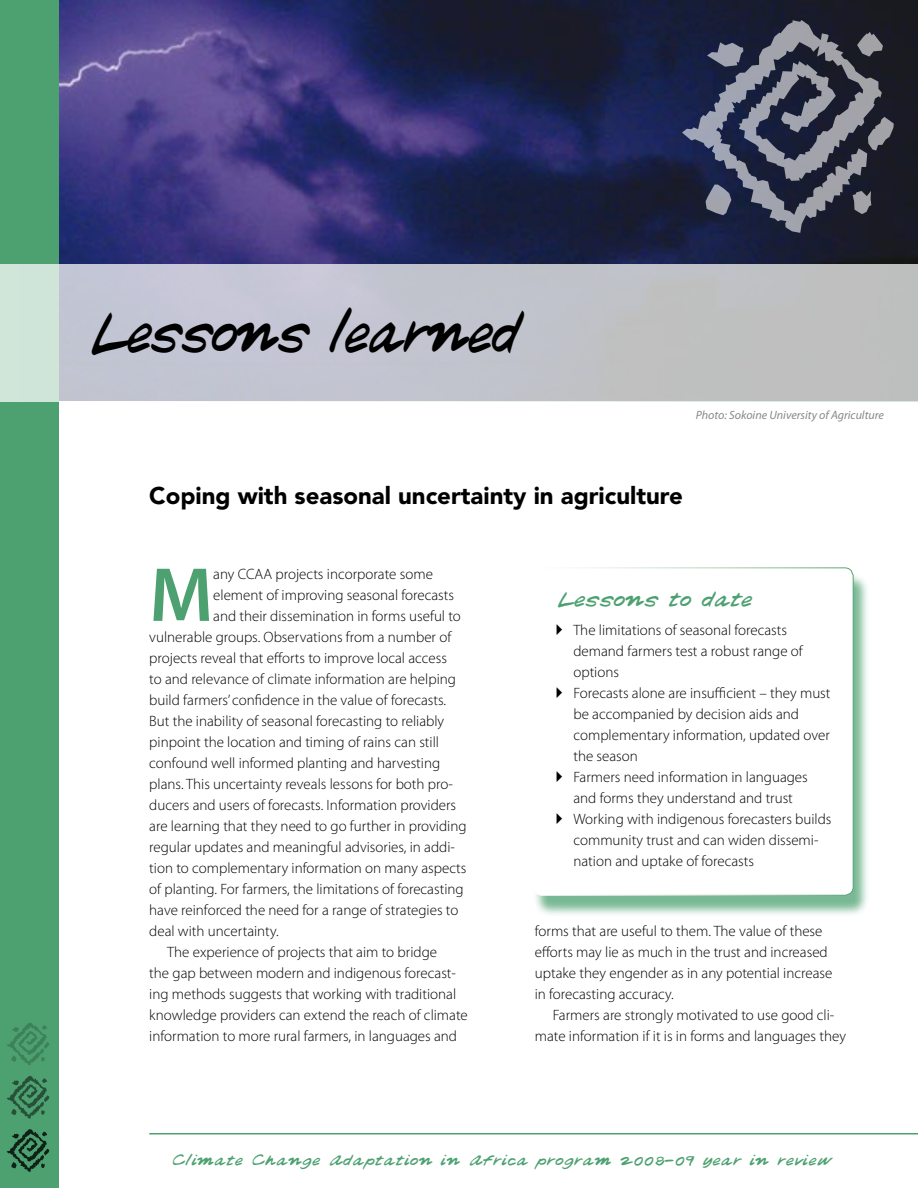
<style>
.page{position:relative;width:918px;height:1188px;background:#fff}
.page>*{position:absolute;margin:0;border:0;box-sizing:border-box;transform-origin:0 0}
.body_no_indent_with{font:600 77.25px "Myriad Pro";color:#4da171}
.t1{font:57.6px "Lesleys Hand";letter-spacing:-.07em;color:#000;scale:.83 1}
.heading_1{font:900 24px "Avenir";color:#000}
.Callout{font:21px "Lesleys Hand";letter-spacing:-.03em;color:#4da171}
.body_no_indent_with-2{font:300 15px "Myriad Pro";color:#000}
.body_indent{font:300 15px/21px "Myriad Pro";color:#000}
.Body_bullets{font:300 15px/21px "Myriad Pro";color:#000}
.t2{font:15px "Lesleys Hand";letter-spacing:.01em;color:#4da171}
.t3{font:italic 12px "Myriad Pro";color:#87888a}
</style>
<div class="page">
<img style="left:58px;top:0;width:860px;height:264px">
<div style="left:0;top:0;width:58px;height:1188px;background:#4da171"></div>
<svg style="left:0;top:264px;width:918px;height:137px;background:#c1c4cb"></svg>
<svg style="left:682px;top:20px;width:212px;height:213px;background:#45495c"></svg>
<svg style="left:7px;top:1129px;width:42px;height:43px"></svg>
<svg style="left:7px;top:1076px;width:42px;height:43px"></svg>
<svg style="left:7px;top:1023px;width:42px;height:42px"></svg>
<hr style="left:149px;top:1133px;width:769px;height:2px;background:#4da171">
<div style="left:533px;top:572px;width:336px;height:345px;background:#4da171;opacity:.75"></div>
<div style="left:534px;top:568px;width:319px;height:327px;background:#fff;border-radius:9px"></div>
<div style="left:533px;top:567px;width:321px;height:329px;border:1px solid #fff;border-radius:9px"></div>
<p class="t1" style="left:86px;top:287px;width:524px">Lessons learned</p>
<p class="t3" style="left:696px;top:408px;width:190px">Photo: Sokoine University of Agriculture</p>
<p class="heading_1" style="left:149px;top:482px;width:535px">Coping with seasonal uncertainty in agriculture</p>
<p class="body_no_indent_with" style="left:149px;top:546px;width:65px">M</p>
<p class="body_no_indent_with-2" style="left:213px;top:565px;width:221px">any CCAA projects incorporate some</p>
<p class="body_no_indent_with-2" style="left:213px;top:586px;width:242px">element of improving seasonal forecasts</p>
<p class="body_no_indent_with-2" style="left:213px;top:607px;width:249px">and their dissemination in forms useful to</p>
<p class="body_no_indent_with-2" style="left:149px;top:628px;width:303px">vulnerable groups. Observations from a number of</p>
<p class="body_no_indent_with-2" style="left:149px;top:649px;width:299px">projects reveal that efforts to improve local access</p>
<p class="body_no_indent_with-2" style="left:149px;top:670px;width:308px">to and relevance of climate information are helping</p>
<p class="body_no_indent_with-2" style="left:149px;top:691px;width:298px">build farmers’ confidence in the value of forecasts.</p>
<p class="body_no_indent_with-2" style="left:149px;top:712px;width:296px">But the inability of seasonal forecasting to reliably</p>
<p class="body_no_indent_with-2" style="left:149px;top:733px;width:291px">pinpoint the location and timing of rains can still</p>
<p class="body_no_indent_with-2" style="left:149px;top:754px;width:292px">confound well informed planting and harvesting</p>
<p class="body_no_indent_with-2" style="left:149px;top:775px;width:305px">plans. This uncertainty reveals lessons for both pro-</p>
<p class="body_no_indent_with-2" style="left:149px;top:796px;width:308px">ducers and users of forecasts. Information providers</p>
<p class="body_no_indent_with-2" style="left:149px;top:817px;width:319px">are learning that they need to go further in providing</p>
<p class="body_no_indent_with-2" style="left:149px;top:838px;width:307px">regular updates and meaningful advisories, in addi-</p>
<p class="body_no_indent_with-2" style="left:149px;top:859px;width:319px">tion to complementary information on many aspects</p>
<p class="body_no_indent_with-2" style="left:149px;top:880px;width:316px">of planting. For farmers, the limitations of forecasting</p>
<p class="body_no_indent_with-2" style="left:149px;top:901px;width:311px">have reinforced the need for a range of strategies to</p>
<p class="body_no_indent_with-2" style="left:149px;top:922px;width:131px">deal with uncertainty.</p>
<p class="body_indent" style="left:149px;top:941px;width:320px;text-indent:18px">The experience of projects that aim to bridge<br>the gap between modern and indigenous forecast&shy;ing methods suggests that working with traditional knowledge providers can extend the reach of climate information to more rural farmers, in languages and</p>
<p class="Callout" style="left:555px;top:582px;width:198px">Lessons to date</p>
<p class="Body_bullets" style="left:573px;top:620px;width:231px">The limitations of seasonal forecasts demand farmers test a robust range of options</p>
<p class="Body_bullets" style="left:573px;top:683px;width:259px">Forecasts alone are insufficient – they must be accompanied by decision aids and complementary information, updated over the season</p>
<p class="Body_bullets" style="left:573px;top:767px;width:236px">Farmers need information in languages and forms they understand and trust</p>
<p class="Body_bullets" style="left:573px;top:809px;width:260px">Working with indigenous forecasters builds community trust and can widen dissemi&shy;nation and uptake of forecasts</p>
<p class="body_indent" style="left:535px;top:920px;width:299px">forms that are useful to them. The value of these efforts may lie as much in the trust and increased uptake they engender as in any potential increase in forecasting accuracy.</p>
<p class="body_indent" style="left:535px;top:1004px;width:313px;text-align:center">Farmers are strongly motivated to use good cli&shy;mate information if it is in forms and languages they</p>
<p class="t2" style="left:171px;top:1148px;width:662px">Climate Change Adaptation in Africa program 2008–09 year in review</p>
</div>
